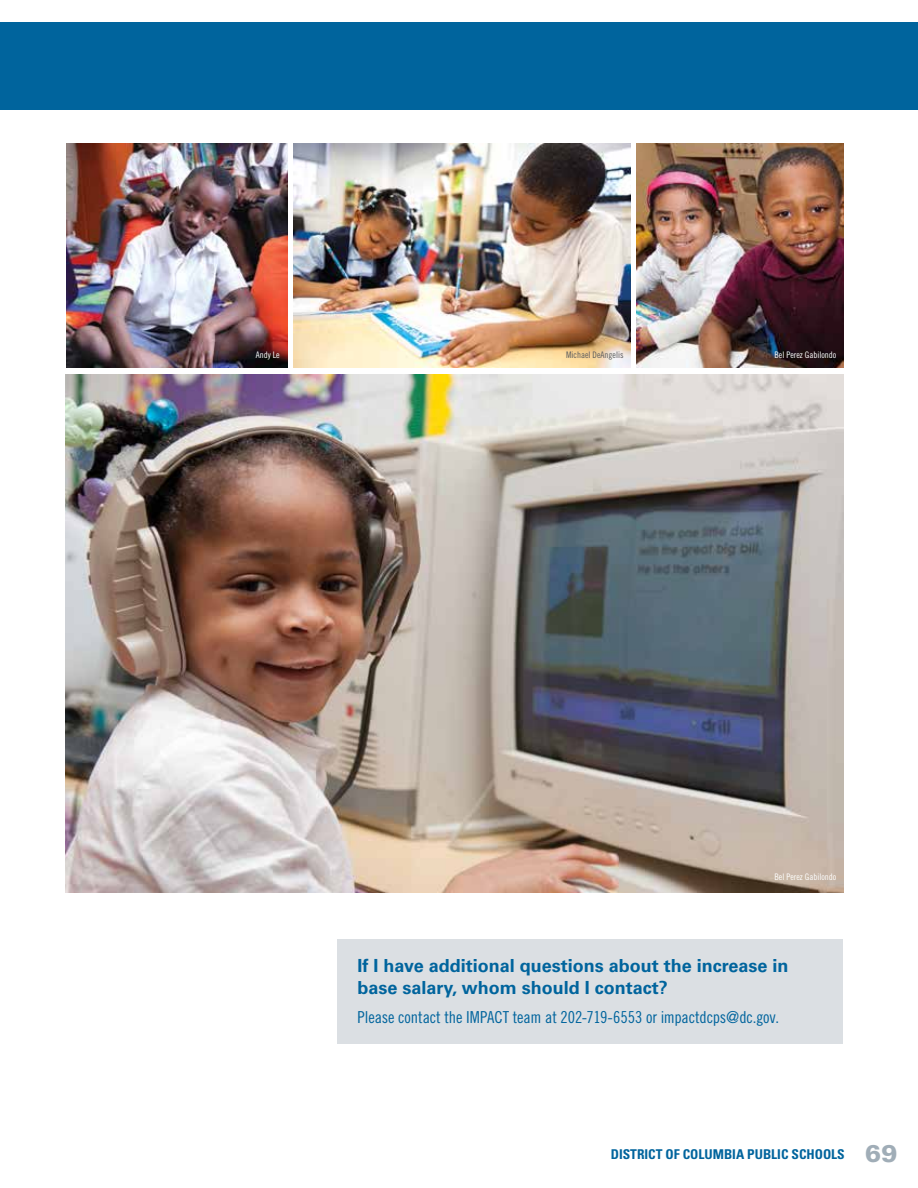
<style>
.page{position:relative;width:918px;height:1188px;background:#fff}
.page>*{position:absolute;margin:0;border:0;box-sizing:border-box;transform-origin:0 0}
.t1{font:700 18px/21.3px "Univers LT Std";color:#00649d}
.t2{font:16.5px "Trade Gothic LT Std Cn 18";letter-spacing:-.01em;color:#00649d}
.t3{font:700 condensed 13.5px "Univers LT Std";color:#00649d}
.t4{font:9px "Trade Gothic LT Std Cn 18";color:#fff}
.t5{font:9px "Trade Gothic LT Std Cn 18";color:#58595b}
.s1{font-weight:900;font-stretch:normal;font-size:24px;color:#a0adb7}
</style>
<div class="page">
<div style="left:0;top:23px;width:918px;height:87px;background:#00649d"></div>
<img style="left:637px;top:143px;width:206px;height:225px">
<img style="left:294px;top:143px;width:337px;height:225px">
<div style="left:337px;top:939px;width:506px;height:104px;background:#dbdfe3"></div>
<img style="left:65px;top:374px;width:778px;height:519px">
<img style="left:66px;top:143px;width:222px;height:225px">
<p class="t4" style="left:256px;top:350px;width:25px">Andy Le</p>
<p class="t4" style="left:774px;top:350px;width:63px">Bel Perez Gabilondo</p>
<p class="t5" style="left:566px;top:350px;width:59px">Michael DeAngelis</p>
<p class="t4" style="left:774px;top:872px;width:63px">Bel Perez Gabilondo</p>
<p class="t1" style="left:358px;top:955px;width:432px">If I have additional questions about the increase in base salary, whom should I contact?</p>
<p class="t2" style="left:358px;top:1007px;width:423px">Please contact the IMPACT team at 202-719-6553 or impactdcps@dc.gov.</p>
<p class="t3" style="left:611px;top:1145px;width:288px">DISTRICT OF COLUMBIA PUBLIC SCHOOLS <span class="s1">69</span></p>
</div>
